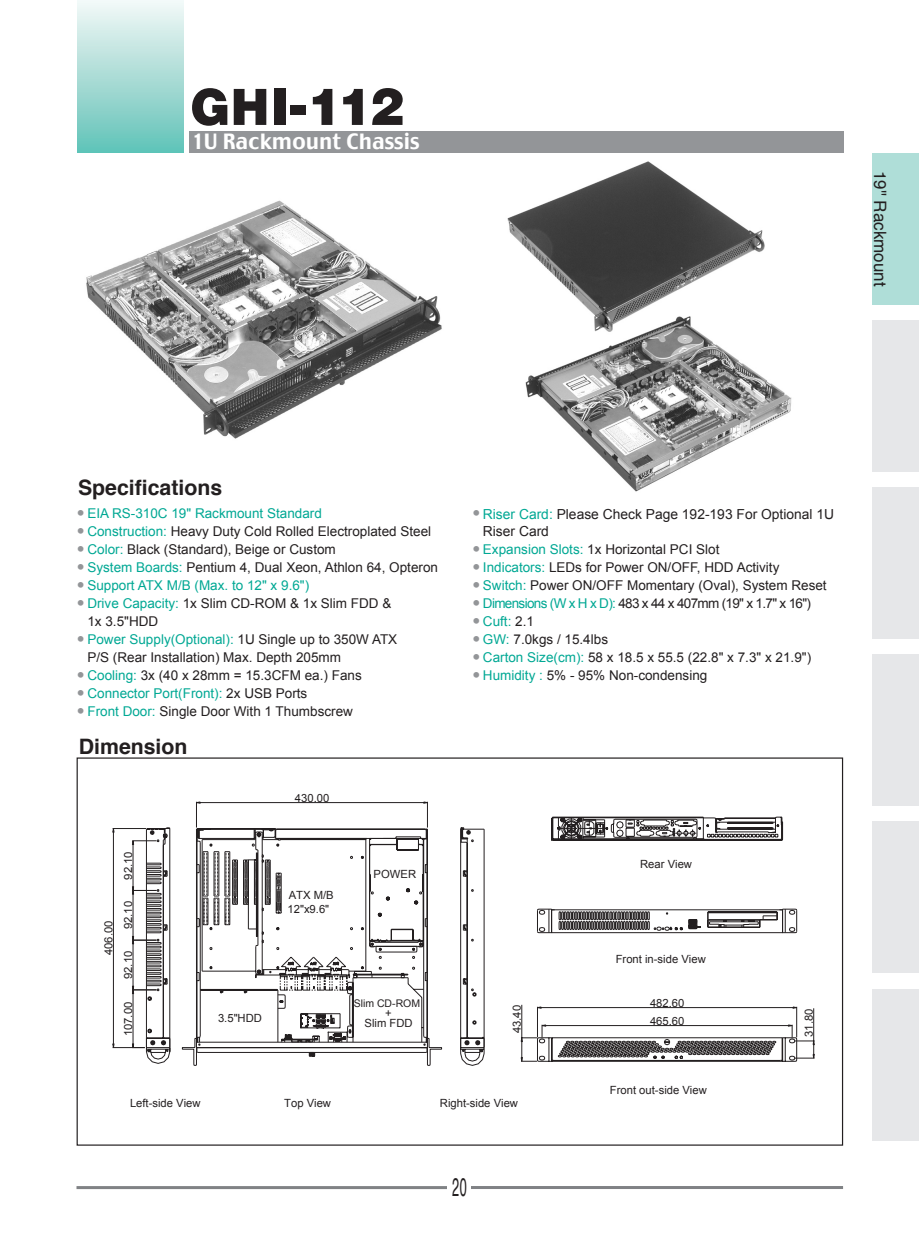
<style>
.page{position:relative;width:919px;height:1238px;background:#fff}
.page>*{position:absolute;margin:0;border:0;box-sizing:border-box;transform-origin:0 0}
.t1{font:54px "Nimbus San D Blac";letter-spacing:-.03em;color:#231f20}
.t2{font:25.5px "Helvetica";color:#231f20;scale:.5 1}
.t3{font:700 21.3px "Helvetica";color:#231f20}
.t4{font:21px "Charcoal";color:#fff}
.t5{font:16.95px "Helvetica";color:#231f20}
.t6{font:13.8px/17.9px "Arial";color:#231f20}
.t7{font:13.5px/17.9px "Arial";color:#231f20}
.t8{font:13.5px "Arial";color:#00a894}
.t9{font:13.5px "Arial";letter-spacing:-.05em;color:#231f20}
.t10{font:11.25px/19.6px "Arial";color:#231f20}
.t11{font:10.5px "Arial";color:#231f20}
.s1{font-family:"Charcoal";color:#939598}
.s2{color:#00a894}
.s3{color:#231f20}
.s4{font-family:"Charcoal";font-size:13.5px;color:#939598}
</style>
<div class="page">
<hr style="left:76px;top:1185px;width:372px;height:3px;background:#808285">
<div style="left:446px;top:1172px;width:26px;height:31px;background:#fff"></div>
<hr style="left:471px;top:1185px;width:372px;height:3px;background:#808285">
<div style="left:872px;top:320px;width:46px;height:151px;background:#e6e7e9"></div>
<div style="left:872px;top:487px;width:46px;height:151px;background:#e6e7e9"></div>
<div style="left:872px;top:654px;width:46px;height:151px;background:#e6e7e9"></div>
<div style="left:872px;top:821px;width:46px;height:151px;background:#e6e7e9"></div>
<div style="left:872px;top:988px;width:46px;height:152px;background:#e6e7e9"></div>
<div style="left:872px;top:153px;width:46px;height:151px;background:#afded8"></div>
<div style="left:77px;top:0;width:106px;height:153px;background:linear-gradient(to bottom,#f5f8f7,#61c2b7)"></div>
<div style="left:190px;top:131px;width:653px;height:22px;background:#939598"></div>
<svg style="left:112px;top:801px;width:702px;height:264px"></svg>
<img style="left:86px;top:200px;width:356px;height:239px">
<img style="left:507px;top:161px;width:258px;height:149px">
<img style="left:525px;top:310px;width:267px;height:182px">
<h1 class="t1" style="left:190px;top:75px;width:217px">GHI-112</h1>
<h3 class="t4" style="left:191px;top:128px;width:230px">1U Rackmount Chassis</h3>
<p class="t5" style="left:894px;top:171px;width:117px;rotate:90deg">19" Rackmount</p>
<h3 class="t3" style="left:78px;top:468px;width:146px">Specifications</h3>
<p class="t8" style="left:77px;top:506px;width:246px"><span class="s1">•</span> EIA RS-310C 19" Rackmount Standard</p>
<p class="t7" style="left:77px;top:522px;width:356px"><span class="s1">•</span> <span class="s2">Construction:</span> Heavy Duty Cold Rolled Electroplated Steel</p>
<p class="t7" style="left:77px;top:540px;width:260px"><span class="s1">•</span> <span class="s2">Color:</span> Black (Standard), Beige or Custom</p>
<p class="t7" style="left:77px;top:558px;width:362px"><span class="s1">•</span> <span class="s2">System Boards:</span> Pentium 4, Dual Xeon, Athlon 64, Opteron</p>
<p class="t8" style="left:77px;top:578px;width:234px"><span class="s1">•</span> Support ATX M/B (Max. to 12" x 9.6")</p>
<p class="t7" style="left:87px;top:594px;width:305px;text-indent:-10px"><span class="s1">•</span> <span class="s2">Drive Capacity:</span> 1x Slim CD-ROM &amp; 1x Slim FDD &amp;<br>1x 3.5"HDD</p>
<p class="t7" style="left:87px;top:630px;width:311px;text-indent:-10px"><span class="s1">•</span> <span class="s2">Power Supply(Optional):</span> 1U Single up to 350W ATX<br>P/S (Rear Installation) Max. Depth 205mm</p>
<p class="t7" style="left:77px;top:666px;width:286px"><span class="s1">•</span> <span class="s2">Cooling:</span> 3x (40 x 28mm = 15.3CFM ea.) Fans</p>
<p class="t8" style="left:77px;top:686px;width:232px"><span class="s1">•</span> Connector Port(Front): <span class="s3">2x USB Ports</span></p>
<p class="t7" style="left:77px;top:702px;width:277px"><span class="s1">•</span> <span class="s2">Front Door:</span> Single Door With 1 Thumbscrew</p>
<h3 class="t3" style="left:79px;top:727px;width:110px">Dimension</h3>
<p class="t10" style="left:118px;top:879px;width:30px;rotate:-90deg">92.10</p>
<p class="t10" style="left:99px;top:929px;width:30px;text-indent:-26px;rotate:-90deg">406.00<br>92.10</p>
<p class="t10" style="left:118px;top:979px;width:30px;rotate:-90deg">92.10</p>
<p class="t10" style="left:118px;top:1036px;width:36px;rotate:-90deg">107.00</p>
<p class="t10" style="left:218px;top:1008px;width:45px">3.5"HDD</p>
<p class="t10" style="left:295px;top:787px;width:36px">430.00</p>
<p class="t10" style="left:287px;top:888px;width:48px;line-height:13.5px">ATX M/B<br>12"x9.6"</p>
<p class="t10" style="left:373px;top:863px;width:44px">POWER</p>
<p class="t11" style="left:354px;top:997px;width:68px">Slim CD-ROM</p>
<p class="t10" style="left:364px;top:1013px;width:50px">Slim FDD</p>
<p class="t10" style="left:385px;top:1003px;width:8px">+</p>
<p class="t6" style="left:483px;top:504px;width:352px;text-indent:-10px"><span class="s4">•</span> <span class="s2">Riser Card:</span> Please Check Page 192-193 For Optional 1U<br>Riser Card</p>
<p class="t7" style="left:472px;top:540px;width:248px"><span class="s1">•</span> <span class="s2">Expansion Slots:</span> 1x Horizontal PCI Slot</p>
<p class="t7" style="left:472px;top:558px;width:308px"><span class="s1">•</span> <span class="s2">Indicators:</span> LEDs for Power ON/OFF, HDD Activity</p>
<p class="t7" style="left:472px;top:576px;width:356px"><span class="s1">•</span> <span class="s2">Switch:</span> Power ON/OFF Momentary (Oval), System Reset</p>
<p class="t9" style="left:472px;top:596px;width:340px"><span class="s1">•</span> <span class="s2">Dimensions (W x H x D):</span> 483 x 44 x 407mm (19" x 1.7" x 16")</p>
<p class="t8" style="left:472px;top:614px;width:63px"><span class="s1">•</span> Cuft: <span class="s3">2.1</span></p>
<p class="t7" style="left:472px;top:630px;width:137px"><span class="s1">•</span> <span class="s2">GW:</span> 7.0kgs / 15.4lbs</p>
<p class="t7" style="left:472px;top:648px;width:340px"><span class="s1">•</span> <span class="s2">Carton Size(cm):</span> 58 x 18.5 x 55.5 (22.8" x 7.3" x 21.9")</p>
<p class="t7" style="left:472px;top:666px;width:236px"><span class="s1">•</span> <span class="s2">Humidity :</span> 5% - 95% Non-condensing</p>
<p class="t10" style="left:507px;top:1033px;width:30px;rotate:-90deg">43.40</p>
<p class="t10" style="left:640px;top:854px;width:53px">Rear View</p>
<p class="t10" style="left:615px;top:948px;width:91px">Front in-side View</p>
<p class="t10" style="left:650px;top:993px;width:36px;line-height:18px">482.60<br>465.60</p>
<p class="t10" style="left:610px;top:1079px;width:98px">Front out-side View</p>
<p class="t10" style="left:798px;top:1036px;width:30px;rotate:-90deg">31.80</p>
<p class="t10" style="left:130px;top:1093px;width:72px">Left-side View</p>
<p class="t10" style="left:284px;top:1093px;width:48px">Top View</p>
<p class="t10" style="left:440px;top:1093px;width:80px">Right-side View</p>
<h2 class="t2" style="left:452px;top:1165px;width:31px">20</h2>
</div>
